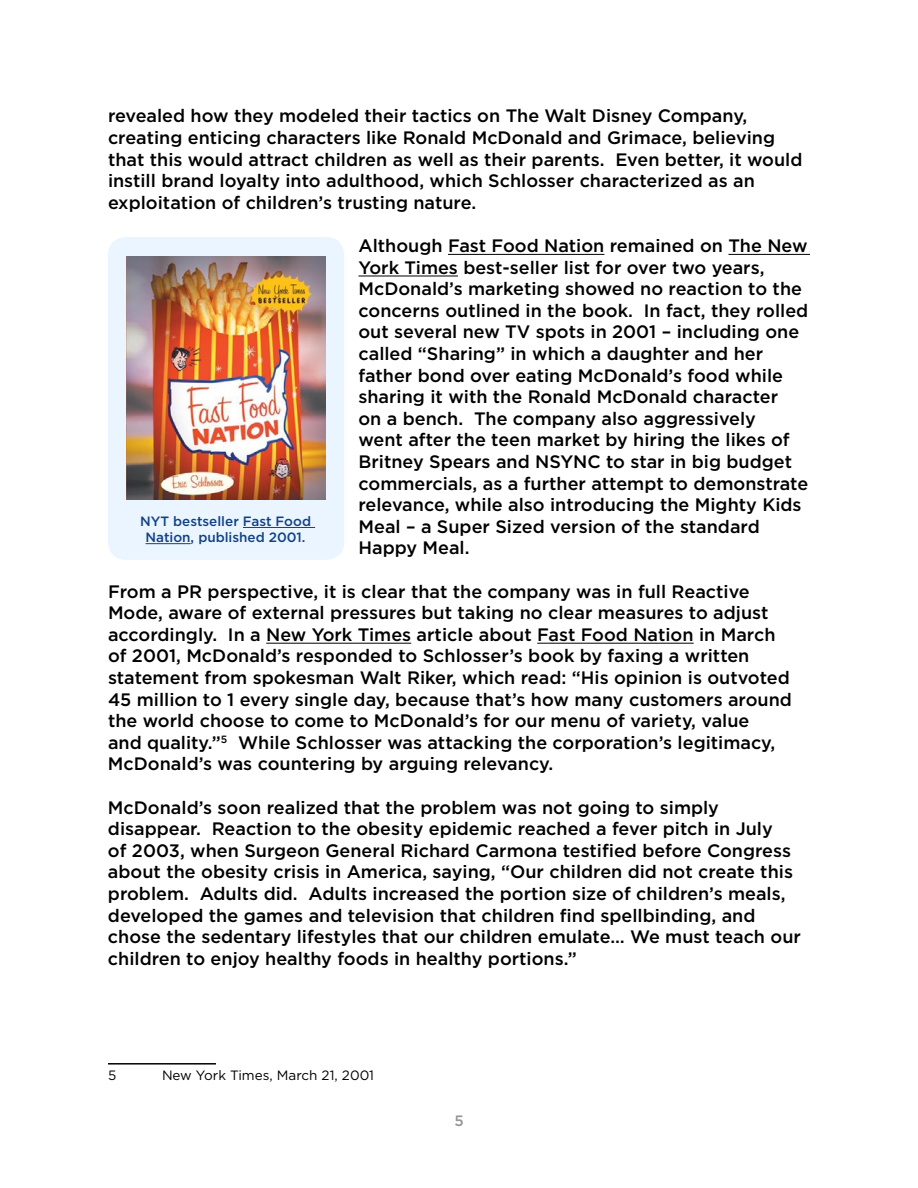
<style>
.page{position:relative;width:918px;height:1188px;background:#fff}
.page>*{position:absolute;margin:0;border:0;box-sizing:border-box;transform-origin:0 0}
.t1{font:500 18px/21.6px "Gotham";color:#000}
.t2{font:500 15px "Gotham";color:#939598}
.t3{font:500 13.5px/16.2px "Gotham";color:#104186;text-align:center}
.t4{font:13.5px "Gotham";color:#000}
</style>
<div class="page">
<hr style="left:448px;top:254px;width:156px;height:1px;background:#000">
<hr style="left:728px;top:254px;width:82px;height:1px;background:#000">
<hr style="left:358px;top:276px;width:100px;height:1px;background:#000">
<hr style="left:266px;top:643px;width:145px;height:1px;background:#000">
<hr style="left:537px;top:643px;width:157px;height:1px;background:#000">
<hr style="left:108px;top:1063px;width:108px;height:2px;background:#000">
<div style="left:108px;top:237px;width:236px;height:323px;background:#ebf5ff;border-radius:18px"></div>
<hr style="left:243px;top:527px;width:72px;height:1px;background:#104186">
<hr style="left:146px;top:543px;width:45px;height:1px;background:#104186">
<img style="left:127px;top:256px;width:198px;height:244px">
<p class="t1" style="left:108px;top:105px;width:696px">revealed how they modeled their tactics on The Walt Disney Company, creating enticing characters like Ronald McDonald and Grimace, believing that this would attract children as well as their parents. Even better, it would instill brand loyalty into adulthood, which Schlosser characterized as an exploitation of children’s trusting nature.</p>
<p class="t1" style="left:359px;top:235px;width:451px">Although Fast Food Nation remained on The New York Times best-seller list for over two years, McDonald’s marketing showed no reaction to the concerns outlined in the book. In fact, they rolled out several new TV spots in 2001 – including one called “Sharing” in which a daughter and her father bond over eating McDonald’s food while sharing it with the Ronald McDonald character<br>on a bench. The company also aggressively<br>went after the teen market by hiring the likes of Britney Spears and NSYNC to star in big budget commercials, as a further attempt to demonstrate relevance, while also introducing the Mighty Kids Meal – a Super Sized version of the standard Happy Meal.</p>
<p class="t1" style="left:108px;top:580px;width:685px">From a PR perspective, it is clear that the company was in full Reactive Mode, aware of external pressures but taking no clear measures to adjust accordingly. In a New York Times article about Fast Food Nation in March of 2001, McDonald’s responded to Schlosser’s book by faxing a written statement from spokesman Walt Riker, which read: “His opinion is outvoted 45 million to 1 every single day, because that’s how many customers around the world choose to come to McDonald’s for our menu of variety, value<br>and quality.”<sup>5</sup> While Schlosser was attacking the corporation’s legitimacy, McDonald’s was countering by arguing relevancy.</p>
<p class="t1" style="left:108px;top:796px;width:694px">McDonald’s soon realized that the problem was not going to simply disappear. Reaction to the obesity epidemic reached a fever pitch in July<br>of 2003, when Surgeon General Richard Carmona testified before Congress about the obesity crisis in America, saying, “Our children did not create this problem. Adults did. Adults increased the portion size of children’s meals, developed the games and television that children find spellbinding, and chose the sedentary lifestyles that our children emulate… We must teach our children to enjoy healthy foods in healthy portions.”</p>
<p class="t3" style="left:140px;top:513px;width:172px">NYT bestseller Fast Food<br>Nation, published 2001.</p>
<p class="t4" style="left:108px;top:1067px;width:10px">5</p>
<p class="t4" style="left:162px;top:1067px;width:214px">New York Times, March 21, 2001</p>
<p class="t2" style="left:454px;top:1111px;width:11px">5</p>
</div>
